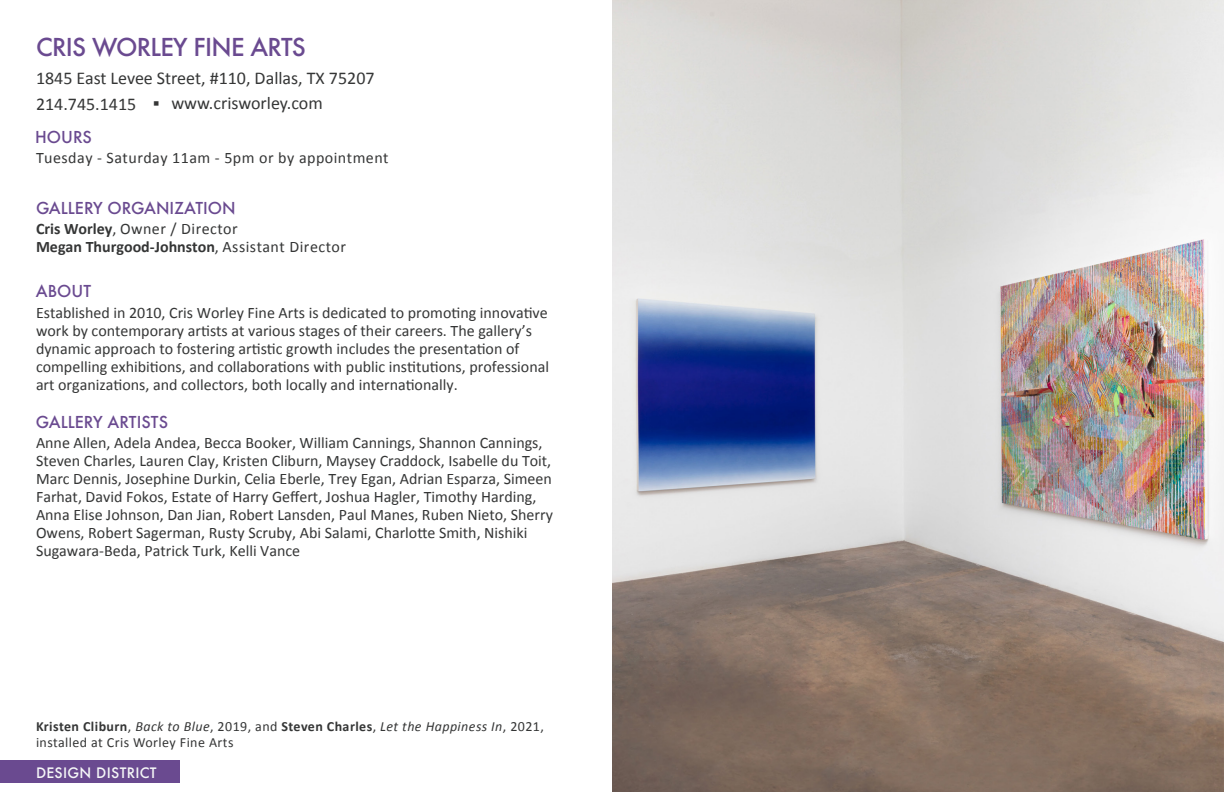
<style>
.page{position:relative;width:1224px;height:792px;background:#fff}
.page>*{position:absolute;margin:0;border:0;box-sizing:border-box;transform-origin:0 0}
.t1{font:500 24px "Futura";letter-spacing:-.03em;color:#6a4a90}
.t2{font:18px "Calibri";color:#353636}
.t3{font:16px/18px "Calibri";color:#353636}
.t4{font:16px/18px "Calibri";letter-spacing:.03em;color:#353636}
.t5{font:500 16px "Futura";color:#6a4a90}
.t6{font:14px/16px "Calibri";letter-spacing:.03em;color:#353636}
.t7{font:500 14px "Futura";letter-spacing:.02em;color:#f5f7f7}
.s1{font-weight:700;font-size:20px}
.s2{font-weight:700}
.s3{font-style:italic}
</style>
<div class="page">
<img style="left:612px;top:0;width:612px;height:792px">
<div style="left:0;top:761px;width:180px;height:22px;background:#6a4a90"></div>
<h1 class="t1" style="left:36px;top:30px;width:271px">CRIS WORLEY FINE ARTS</h1>
<p class="t2" style="left:36px;top:65px;width:340px">1845 East Levee Street, #110, Dallas, TX 75207</p>
<p class="t2" style="left:36px;top:91px;width:102px">214.745.1415</p>
<p class="t5" style="left:35px;top:126px;width:58px">HOURS</p>
<p class="t2" style="left:153px;top:90px;width:172px"><span class="s1">▪</span> www.crisworley.com</p>
<p class="t4" style="left:36px;top:148px;width:354px">Tuesday - Saturday 11am - 5pm or by appointment</p>
<p class="t5" style="left:36px;top:197px;width:201px">GALLERY ORGANIZATION</p>
<p class="t4" style="left:36px;top:219px;width:312px"><span class="s2">Cris Worley</span>, Owner / Director<br><span class="s2">Megan Thurgood-Johnston</span>, Assistant Director</p>
<p class="t5" style="left:36px;top:280px;width:57px">ABOUT</p>
<p class="t3" style="left:36px;top:304px;width:515px">Established in 2010, Cris Worley Fine Arts is dedicated to promoting innovative work by contemporary artists at various stages of their careers. The gallery’s dynamic approach to fostering artistic growth includes the presentation of compelling exhibitions, and collaborations with public institutions, professional art organizations, and collectors, both locally and internationally.</p>
<p class="t5" style="left:36px;top:411px;width:134px">GALLERY ARTISTS</p>
<p class="t3" style="left:36px;top:433px;width:518px">Anne Allen, Adela Andea, Becca Booker, William Cannings, Shannon Cannings, Steven Charles, Lauren Clay, Kristen Cliburn, Maysey Craddock, Isabelle du Toit, Marc Dennis, Josephine Durkin, Celia Eberle, Trey Egan, Adrian Esparza, Simeen Farhat, David Fokos, Estate of Harry Geffert, Joshua Hagler, Timothy Harding, Anna Elise Johnson, Dan Jian, Robert Lansden, Paul Manes, Ruben Nieto, Sherry Owens, Robert Sagerman, Rusty Scruby, Abi Salami, Charlotte Smith, Nishiki Sugawara-Beda, Patrick Turk, Kelli Vance</p>
<p class="t6" style="left:36px;top:718px;width:509px"><span class="s2">Kristen Cliburn</span>, <span class="s3">Back to Blue</span>, 2019, and <span class="s2">Steven Charles</span>, <span class="s3">Let the Happiness In</span>, 2021, installed at Cris Worley Fine Arts</p>
<p class="t7" style="left:36px;top:763px;width:122px">DESIGN DISTRICT</p>
</div>
